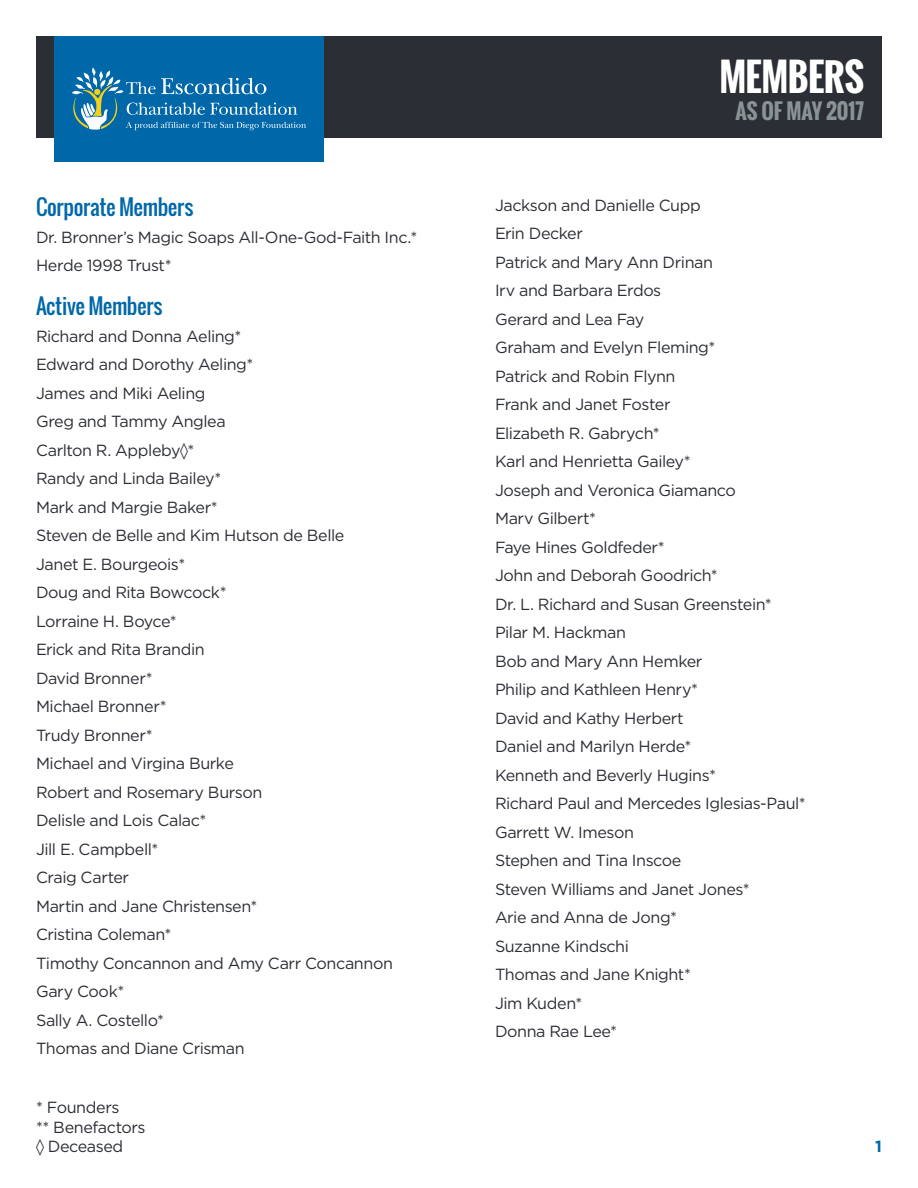
<style>
.page{position:relative;width:918px;height:1188px;background:#fff}
.page>*{position:absolute;margin:0;border:0;box-sizing:border-box;transform-origin:0 0}
.t1{font:700 37.5px "Oswald";letter-spacing:-.01em;color:#fff}
.One-Sheet_-_H2{font:21px "Oswald";letter-spacing:-.02em;color:#0068a9}
.t2{font:700 21px "Oswald";letter-spacing:-.005em;color:#899294}
.One-Sheet_-_C_-_Body{font:16.2px/19.5px "Gotham";letter-spacing:-.025em;color:#2b2e34}
.One-Sheet_-_C_-_Page{font:700 16.2px "Gotham";color:#0068a9}
</style>
<div class="page">
<div style="left:36px;top:36px;width:846px;height:102px;background:#2b2e34"></div>
<div style="left:54px;top:36px;width:270px;height:126px;background:#0068a9"></div>
<svg style="left:72px;top:68px;width:234px;height:62px"></svg>
<p class="One-Sheet_-_H2" style="left:36px;top:191px;width:159px">Corporate Members</p>
<p class="One-Sheet_-_C_-_Body" style="left:36px;top:227px;width:383px">Dr. Bronner’s Magic Soaps All-One-God-Faith Inc.*</p>
<p class="One-Sheet_-_C_-_Body" style="left:36px;top:255px;width:137px">Herde 1998 Trust*</p>
<p class="One-Sheet_-_H2" style="left:36px;top:290px;width:128px">Active Members</p>
<p class="One-Sheet_-_C_-_Body" style="left:36px;top:326px;width:207px">Richard and Donna Aeling*</p>
<p class="One-Sheet_-_C_-_Body" style="left:36px;top:354px;width:219px">Edward and Dorothy Aeling*</p>
<p class="One-Sheet_-_C_-_Body" style="left:36px;top:383px;width:171px">James and Miki Aeling</p>
<p class="One-Sheet_-_C_-_Body" style="left:36px;top:411px;width:191px">Greg and Tammy Anglea</p>
<p class="One-Sheet_-_C_-_Body" style="left:36px;top:440px;width:160px">Carlton R. Appleby◊*</p>
<p class="One-Sheet_-_C_-_Body" style="left:36px;top:468px;width:187px">Randy and Linda Bailey*</p>
<p class="One-Sheet_-_C_-_Body" style="left:36px;top:497px;width:183px">Mark and Margie Baker*</p>
<p class="One-Sheet_-_C_-_Body" style="left:36px;top:525px;width:310px">Steven de Belle and Kim Hutson de Belle</p>
<p class="One-Sheet_-_C_-_Body" style="left:36px;top:554px;width:151px">Janet E. Bourgeois*</p>
<p class="One-Sheet_-_C_-_Body" style="left:36px;top:582px;width:192px">Doug and Rita Bowcock*</p>
<p class="One-Sheet_-_C_-_Body" style="left:36px;top:611px;width:142px">Lorraine H. Boyce*</p>
<p class="One-Sheet_-_C_-_Body" style="left:36px;top:639px;width:170px">Erick and Rita Brandin</p>
<p class="One-Sheet_-_C_-_Body" style="left:36px;top:668px;width:118px">David Bronner*</p>
<p class="One-Sheet_-_C_-_Body" style="left:36px;top:696px;width:132px">Michael Bronner*</p>
<p class="One-Sheet_-_C_-_Body" style="left:36px;top:725px;width:118px">Trudy Bronner*</p>
<p class="One-Sheet_-_C_-_Body" style="left:36px;top:753px;width:199px">Michael and Virgina Burke</p>
<p class="One-Sheet_-_C_-_Body" style="left:36px;top:782px;width:228px">Robert and Rosemary Burson</p>
<p class="One-Sheet_-_C_-_Body" style="left:36px;top:810px;width:172px">Delisle and Lois Calac*</p>
<p class="One-Sheet_-_C_-_Body" style="left:36px;top:839px;width:124px">Jill E. Campbell*</p>
<p class="One-Sheet_-_C_-_Body" style="left:36px;top:867px;width:95px">Craig Carter</p>
<p class="One-Sheet_-_C_-_Body" style="left:36px;top:896px;width:223px">Martin and Jane Christensen*</p>
<p class="One-Sheet_-_C_-_Body" style="left:36px;top:924px;width:137px">Cristina Coleman*</p>
<p class="One-Sheet_-_C_-_Body" style="left:36px;top:953px;width:359px">Timothy Concannon and Amy Carr Concannon</p>
<p class="One-Sheet_-_C_-_Body" style="left:36px;top:981px;width:90px">Gary Cook*</p>
<p class="One-Sheet_-_C_-_Body" style="left:36px;top:1010px;width:130px">Sally A. Costello*</p>
<p class="One-Sheet_-_C_-_Body" style="left:36px;top:1038px;width:210px">Thomas and Diane Crisman</p>
<p class="One-Sheet_-_C_-_Body" style="left:36px;top:1097px;width:111px">* Founders<br>** Benefactors ◊ Deceased</p>
<h1 class="t1" style="left:720px;top:49px;width:146px">MEMBERS</h1>
<p class="t2" style="left:736px;top:95px;width:130px">AS OF MAY 2017</p>
<p class="One-Sheet_-_C_-_Body" style="left:495px;top:195px;width:207px">Jackson and Danielle Cupp</p>
<p class="One-Sheet_-_C_-_Body" style="left:495px;top:224px;width:90px">Erin Decker</p>
<p class="One-Sheet_-_C_-_Body" style="left:495px;top:252px;width:220px">Patrick and Mary Ann Drinan</p>
<p class="One-Sheet_-_C_-_Body" style="left:495px;top:281px;width:168px">Irv and Barbara Erdos</p>
<p class="One-Sheet_-_C_-_Body" style="left:495px;top:309px;width:151px">Gerard and Lea Fay</p>
<p class="One-Sheet_-_C_-_Body" style="left:495px;top:338px;width:222px">Graham and Evelyn Fleming*</p>
<p class="One-Sheet_-_C_-_Body" style="left:495px;top:366px;width:182px">Patrick and Robin Flynn</p>
<p class="One-Sheet_-_C_-_Body" style="left:495px;top:395px;width:177px">Frank and Janet Foster</p>
<p class="One-Sheet_-_C_-_Body" style="left:495px;top:423px;width:166px">Elizabeth R. Gabrych*</p>
<p class="One-Sheet_-_C_-_Body" style="left:495px;top:452px;width:197px">Karl and Henrietta Gailey*</p>
<p class="One-Sheet_-_C_-_Body" style="left:495px;top:480px;width:243px">Joseph and Veronica Giamanco</p>
<p class="One-Sheet_-_C_-_Body" style="left:495px;top:509px;width:103px">Marv Gilbert*</p>
<p class="One-Sheet_-_C_-_Body" style="left:495px;top:537px;width:171px">Faye Hines Goldfeder*</p>
<p class="One-Sheet_-_C_-_Body" style="left:495px;top:566px;width:224px">John and Deborah Goodrich*</p>
<p class="One-Sheet_-_C_-_Body" style="left:495px;top:594px;width:278px">Dr. L. Richard and Susan Greenstein*</p>
<p class="One-Sheet_-_C_-_Body" style="left:495px;top:623px;width:133px">Pilar M. Hackman</p>
<p class="One-Sheet_-_C_-_Body" style="left:495px;top:651px;width:209px">Bob and Mary Ann Hemker</p>
<p class="One-Sheet_-_C_-_Body" style="left:495px;top:680px;width:205px">Philip and Kathleen Henry*</p>
<p class="One-Sheet_-_C_-_Body" style="left:495px;top:708px;width:190px">David and Kathy Herbert</p>
<p class="One-Sheet_-_C_-_Body" style="left:495px;top:737px;width:198px">Daniel and Marilyn Herde*</p>
<p class="One-Sheet_-_C_-_Body" style="left:495px;top:765px;width:223px">Kenneth and Beverly Hugins*</p>
<p class="One-Sheet_-_C_-_Body" style="left:495px;top:794px;width:312px">Richard Paul and Mercedes Iglesias-Paul*</p>
<p class="One-Sheet_-_C_-_Body" style="left:495px;top:822px;width:141px">Garrett W. Imeson</p>
<p class="One-Sheet_-_C_-_Body" style="left:495px;top:851px;width:188px">Stephen and Tina Inscoe</p>
<p class="One-Sheet_-_C_-_Body" style="left:495px;top:879px;width:256px">Steven Williams and Janet Jones*</p>
<p class="One-Sheet_-_C_-_Body" style="left:495px;top:908px;width:184px">Arie and Anna de Jong*</p>
<p class="One-Sheet_-_C_-_Body" style="left:495px;top:936px;width:136px">Suzanne Kindschi</p>
<p class="One-Sheet_-_C_-_Body" style="left:495px;top:965px;width:197px">Thomas and Jane Knight*</p>
<p class="One-Sheet_-_C_-_Body" style="left:495px;top:993px;width:89px">Jim Kuden*</p>
<p class="One-Sheet_-_C_-_Body" style="left:495px;top:1022px;width:124px">Donna Rae Lee*</p>
<p class="One-Sheet_-_C_-_Page" style="left:875px;top:1136px;width:8px">1</p>
</div>
